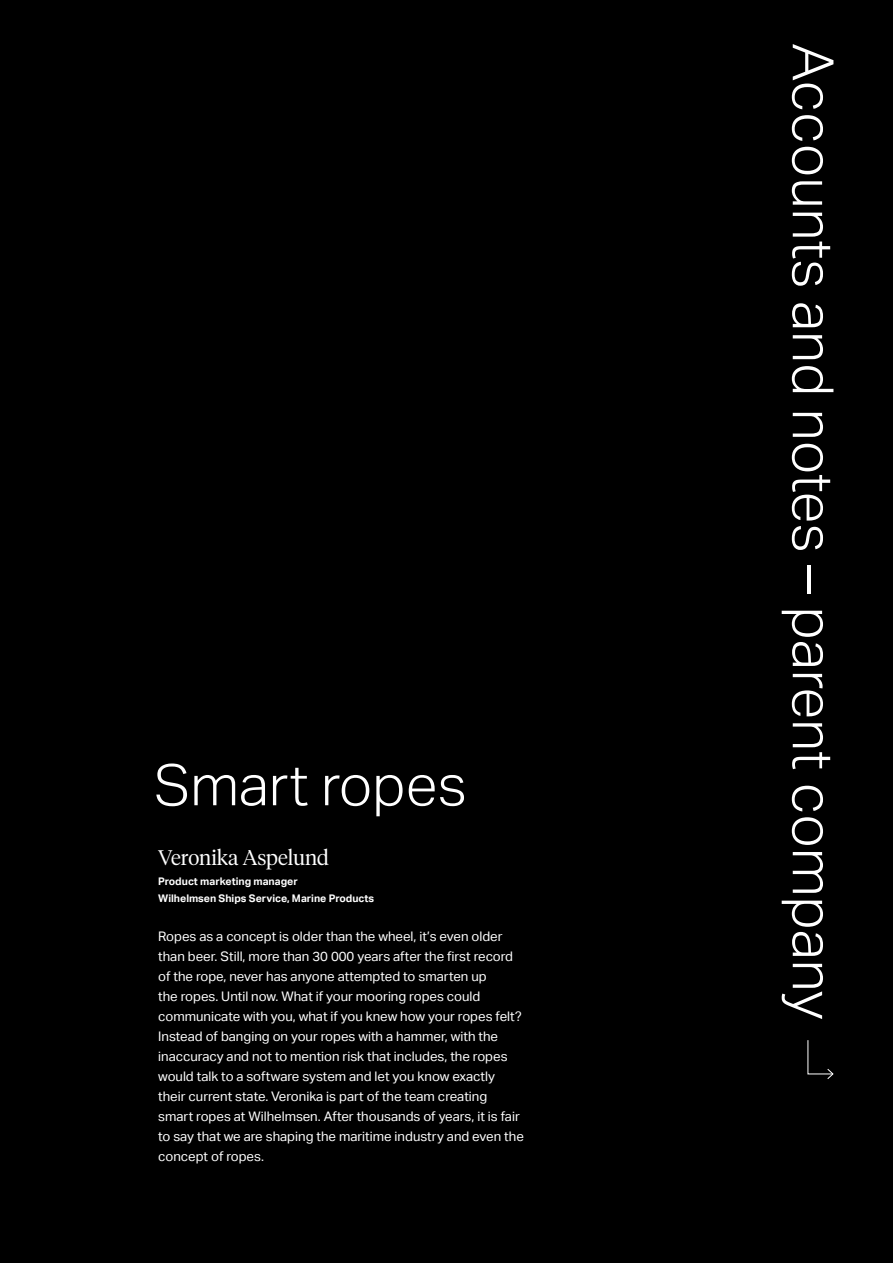
<style>
.page{position:relative;width:893px;height:1263px;background:#000}
.page>*{position:absolute;margin:0;border:0;box-sizing:border-box;transform-origin:0 0}
.t1{font:300 57px "Aktiv Grotesk";color:#fff}
.t2{font:300 21px "Tiempos Headline";color:#fff}
.t3{font:13.2px/20px "Aktiv Grotesk";color:#fff}
.t4{font:700 10.5px/16.5px "Aktiv Grotesk";color:#fff}
</style>
<div class="page">
<svg style="left:807px;top:1040px;width:27px;height:39px"></svg>
<h1 class="t1" style="left:154px;top:752px;width:315px">Smart ropes</h1>
<h2 class="t2" style="left:158px;top:843px;width:172px">Veronika Aspelund</h2>
<p class="t4" style="left:158px;top:873px;width:218px">Product marketing manager<br>Wilhelmsen Ships Service, Marine Products</p>
<p class="t3" style="left:158px;top:927px;width:367px">Ropes as a concept is older than the wheel, it’s even older than beer. Still, more than 30 000 years after the first record of the rope, never has anyone attempted to smarten up<br>the ropes. Until now. What if your mooring ropes could communicate with you, what if you knew how your ropes felt?<br>Instead of banging on your ropes with a hammer, with the inaccuracy and not to mention risk that includes, the ropes would talk to a software system and let you know exactly their current state. Veronika is part of the team creating smart ropes at Wilhelmsen. After thousands of years, it is fair to say that we are shaping the maritime industry and even the concept of ropes.</p>
<h1 class="t1" style="left:846px;top:43px;width:977px;rotate:90deg">Accounts and notes – parent company</h1>
</div>
